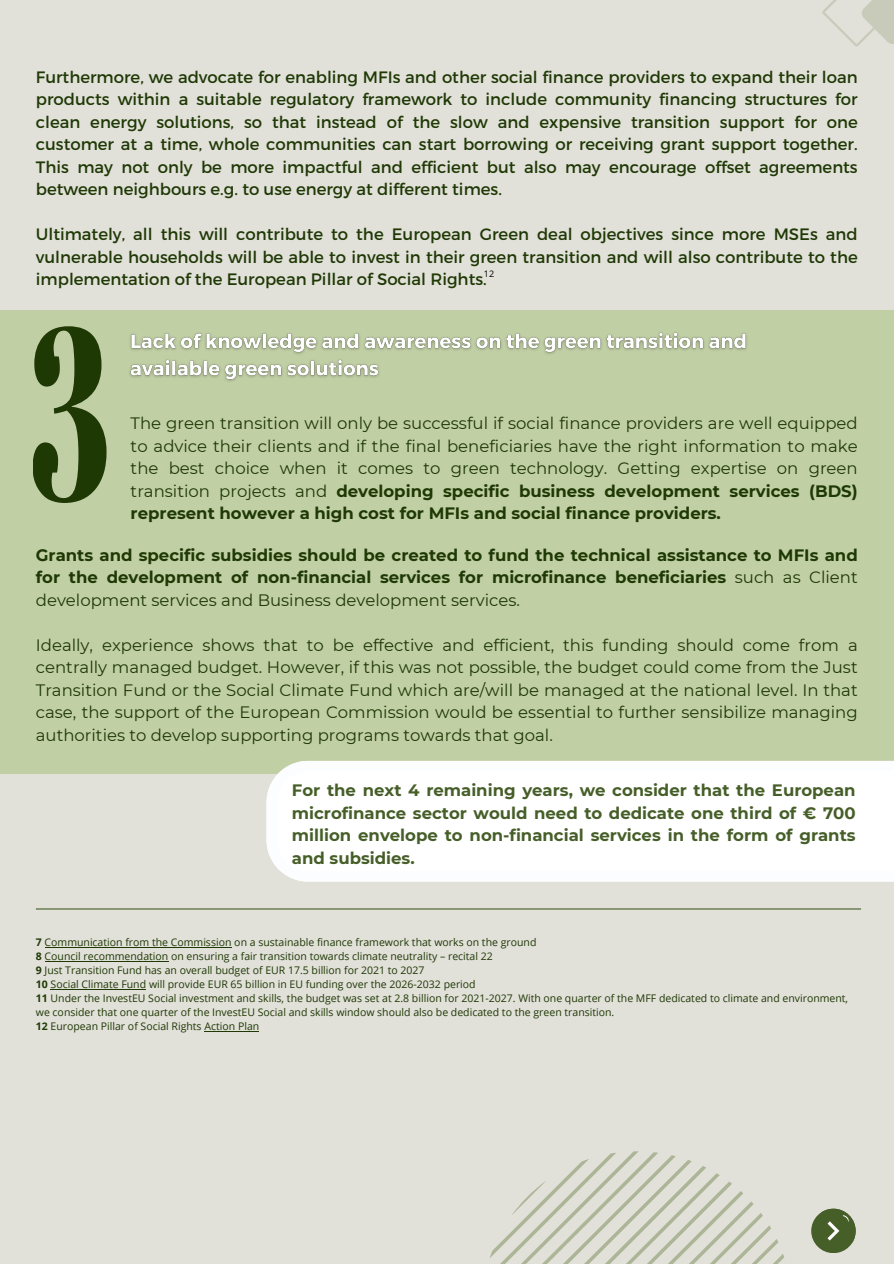
<style>
.page{position:relative;width:894px;height:1264px;background:#fff}
.page>*{position:absolute;margin:0;border:0;box-sizing:border-box;transform-origin:0 0}
.t1{font:16.5px/22.5px "Montserrat";color:#1f3905;text-align:justify}
.t2{font:700 16.5px/22.5px "Montserrat";color:#1f3905;text-align:justify}
.t3{font:700 16.5px/22.5px "Montserrat";color:#465e28;text-align:justify}
.t4{font:10.5px/14px "Open Sans";color:#1f3905}
.t5{font:9px "Open Sans";color:#000}
.s1{font-weight:700}
.s2{font-weight:400}
</style>
<div class="page">
<div style="left:0;top:0;width:893px;height:1263px;background:#e1e0d9"></div>
<div style="left:0;top:311px;width:893px;height:463px;background:#c1cfa5"></div>
<svg style="left:822px;top:0;width:71px;height:47px"></svg>
<svg style="left:490px;top:1151px;width:294px;height:112px"></svg>
<hr style="left:36px;top:908px;width:824px;height:1px;background:#465e28">
<svg style="left:33px;top:326px;width:73px;height:177px"></svg>
<div style="left:811px;top:1208px;width:43px;height:44px;background:#465e28;border-radius:50%"></div>
<svg style="left:818px;top:1208px;width:36px;height:37px"></svg>
<img style="left:129px;top:332px;width:618px;height:50px">
<div style="left:266px;top:760px;width:627px;height:121px;background:#fff"></div>
<hr style="left:45px;top:946px;width:186px;height:1px;background:#1f3905">
<hr style="left:45px;top:960px;width:123px;height:1px;background:#1f3905">
<hr style="left:51px;top:988px;width:95px;height:1px;background:#1f3905">
<hr style="left:204px;top:1030px;width:55px;height:1px;background:#1f3905">
<p class="t1" style="left:36px;top:65px;width:823px">Furthermore, we advocate for enabling MFIs and other social finance providers to expand their loan products within a suitable regulatory framework to include community financing structures for clean energy solutions, so that instead of the slow and expensive transition support for one customer at a time, whole communities can start borrowing or receiving grant support together.<br>This may not only be more impactful and efficient but also may encourage offset agreements between neighbours e.g. to use energy at different times.</p>
<h3 class="t1" style="left:36px;top:222px;width:823px">Ultimately, all this will contribute to the European Green deal objectives since more MSEs and vulnerable households will be able to invest in their green transition and will also contribute to the implementation of the European Pillar of Social Rights.</h3>
<p class="t5" style="left:483px;top:267px;width:12px">12</p>
<h3 class="t1" style="left:131px;top:412px;width:728px">The green transition will only be successful if social finance providers are well equipped to advice their clients and if the final beneficiaries have the right information to make the best choice when it comes to green technology. Getting expertise on green transition projects and <span class="s1">developing specific business development services (BDS) represent however a high cost for MFIs and social finance providers.</span></h3>
<p class="t2" style="left:36px;top:543px;width:823px">Grants and specific subsidies should be created to fund the technical assistance to MFIs and for the development of non-financial services for microfinance beneficiaries <span class="s2">such as Client development services and Business development services.</span></p>
<h3 class="t1" style="left:36px;top:633px;width:823px">Ideally, experience shows that to be effective and efficient, this funding should come from a centrally managed budget. However, if this was not possible, the budget could come from the Just Transition Fund or the Social Climate Fund which are/will be managed at the national level. In that case, the support of the European Commission would be essential to further sensibilize managing authorities to develop supporting programs towards that goal.</h3>
<h3 class="t3" style="left:292px;top:779px;width:565px">For the next 4 remaining years, we consider that the European microfinance sector would need to dedicate one third of € 700 million envelope to non-financial services in the form of grants and subsidies.</h3>
<h3 class="t4" style="left:36px;top:935px;width:502px"><span class="s1">7</span> Communication from the Commission on a sustainable finance framework that works on the ground</h3>
<h2 class="t4" style="left:36px;top:949px;width:458px"><span class="s1">8</span> Council recommendation on ensuring a fair transition towards climate neutrality – recital 22</h2>
<p class="t4" style="left:36px;top:963px;width:390px"><span class="s1">9</span> Just Transition Fund has an overall budget of EUR 17.5 billion for 2021 to 2027</p>
<p class="t4" style="left:36px;top:977px;width:441px"><span class="s1">10</span> Social Climate Fund will provide EUR 65 billion in EU funding over the 2026-2032 period</p>
<p class="t4" style="left:36px;top:991px;width:813px"><span class="s1">11</span> Under the InvestEU Social investment and skills, the budget was set at 2.8 billion for 2021-2027. With one quarter of the MFF dedicated to climate and environment, we consider that one quarter of the InvestEU Social and skills window should also be dedicated to the green transition.</p>
<p class="t4" style="left:36px;top:1019px;width:225px"><span class="s1">12</span> European Pillar of Social Rights Action Plan</p>
</div>
